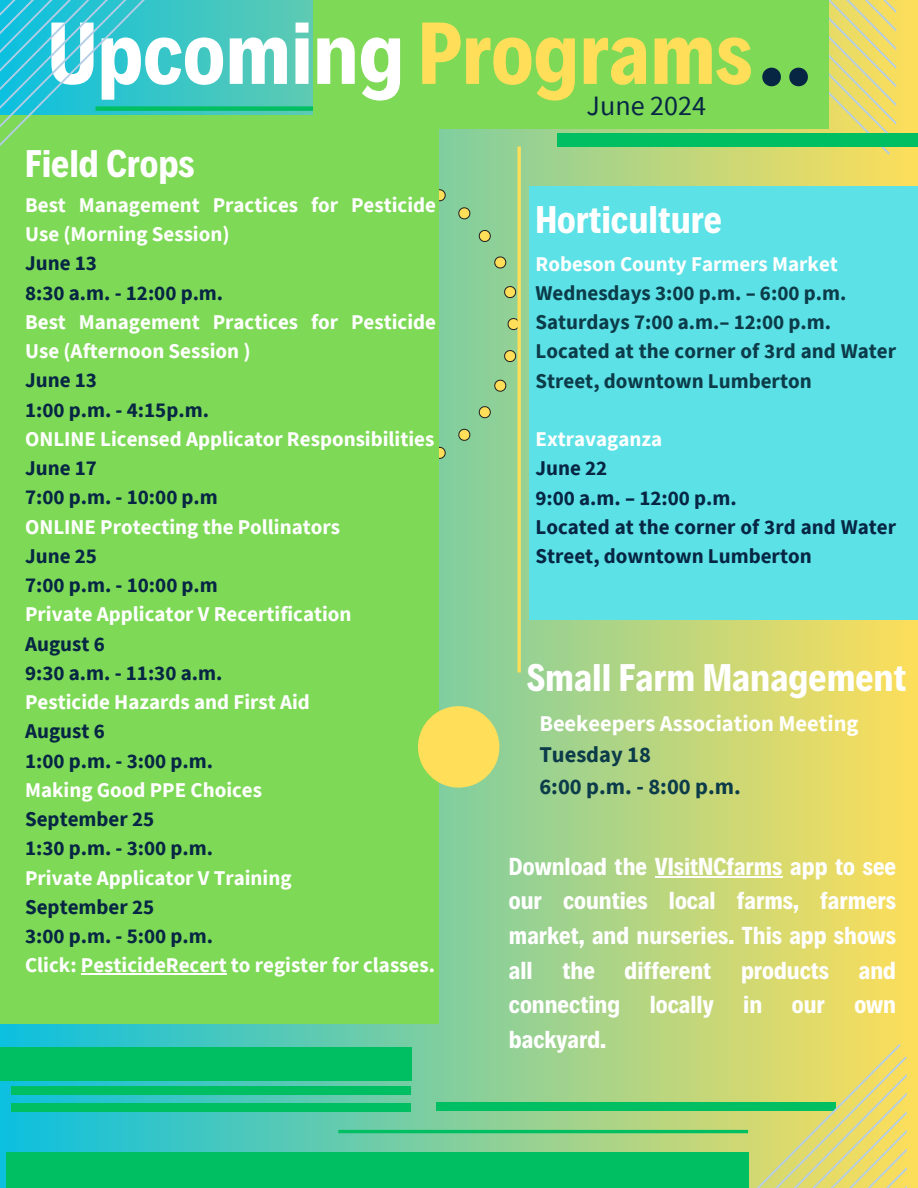
<style>
.page{position:relative;width:918px;height:1188px;background:#fff}
.page>*{position:absolute;margin:0;border:0;box-sizing:border-box;transform-origin:0 0}
.t1{font:700 88.8px "Decalotype";color:#fff}
.t2{font:700 39px "Decalotype";color:#fff}
.t3{font:28.05px "Source Sans Pro";color:#062644}
.t4{font:700 24.9px/34.7px "Decalotype";color:#fff;text-align:justify}
.t5{font:700 22.5px/31.5px "Source Sans Pro";color:#fff}
.t6{font:700 21px/29.2px "Source Sans Pro";color:#fff}
.t7{font:700 21px/29.2px "Source Sans Pro";color:#062644}
.t8{font:700 21px/29.2px "Source Sans Pro";color:#0c3b49}
.s1{color:#ffde59}
.s2{color:#0c3b49}
</style>
<div class="page">
<div style="left:0;top:0;width:918px;height:1188px;background:linear-gradient(to right,#08bfd8,#fdde5c)"></div>
<svg style="left:439px;top:447px;width:6px;height:12px"></svg>
<svg style="left:459px;top:429px;width:11px;height:12px"></svg>
<svg style="left:479px;top:407px;width:11px;height:11px"></svg>
<svg style="left:495px;top:380px;width:11px;height:11px"></svg>
<svg style="left:504px;top:350px;width:12px;height:12px"></svg>
<svg style="left:508px;top:318px;width:9px;height:12px"></svg>
<svg style="left:504px;top:286px;width:12px;height:12px"></svg>
<svg style="left:495px;top:257px;width:11px;height:11px"></svg>
<svg style="left:479px;top:230px;width:11px;height:12px"></svg>
<svg style="left:459px;top:208px;width:11px;height:11px"></svg>
<svg style="left:439px;top:190px;width:6px;height:11px"></svg>
<div style="left:0;top:115px;width:439px;height:909px;background:#7ed957"></div>
<div style="left:95px;top:106px;width:312px;height:5px;background:#00bf63"></div>
<div style="left:313px;top:0;width:516px;height:128px;background:#7ed957"></div>
<svg style="left:0;top:0;width:169px;height:146px"></svg>
<div style="left:557px;top:133px;width:361px;height:14px;background:#00bf63"></div>
<div style="left:530px;top:186px;width:388px;height:434px;background:#5ce1e6"></div>
<svg style="left:517px;top:146px;width:4px;height:526px;background:#eedb61"></svg>
<div style="left:436px;top:1102px;width:400px;height:9px;background:#00bf63"></div>
<svg style="left:720px;top:0;width:176px;height:154px"></svg>
<div style="left:418px;top:706px;width:81px;height:82px;background:#ffde59;border-radius:50%"></div>
<div style="left:0;top:1047px;width:411px;height:33px;background:#00bf63"></div>
<div style="left:12px;top:1087px;width:399px;height:8px;background:#00bf63"></div>
<div style="left:6px;top:1153px;width:742px;height:35px;background:#00bf63"></div>
<svg style="left:730px;top:1044px;width:177px;height:144px;background:#d0d770"></svg>
<div style="left:12px;top:1104px;width:399px;height:8px;background:#00bf63"></div>
<hr style="left:338px;top:1130px;width:410px;height:3px;background:#00bf63">
<hr style="left:655px;top:876px;width:128px;height:1px;background:#fff">
<hr style="left:81px;top:973px;width:146px;height:2px;background:#fff">
<p class="t1" style="left:48px;top:-6px;width:706px">Upcoming <span class="s1">Programs</span></p>
<h1 class="t3" style="left:587px;top:88px;width:121px">June 2024</h1>
<h3 class="t2" style="left:25px;top:137px;width:171px">Field Crops</h3>
<p class="t6" style="left:25px;top:190px;width:412px">Best Management Practices for Pesticide<br>Use (Morning Session)</p>
<p class="t7" style="left:25px;top:248px;width:73px">June 13</p>
<p class="t7" style="left:25px;top:277px;width:200px">8:30 a.m. - 12:00 p.m.</p>
<p class="t6" style="left:25px;top:307px;width:412px">Best Management Practices for Pesticide<br>Use (Afternoon Session )</p>
<p class="t7" style="left:25px;top:365px;width:73px">June 13</p>
<p class="t7" style="left:25px;top:394px;width:185px">1:00 p.m. - 4:15p.m.</p>
<p class="t6" style="left:25px;top:424px;width:411px">ONLINE Licensed Applicator Responsibilities</p>
<p class="t7" style="left:25px;top:453px;width:73px">June 17</p>
<p class="t7" style="left:25px;top:482px;width:194px">7:00 p.m. - 10:00 p.m</p>
<p class="t6" style="left:25px;top:511px;width:317px">ONLINE Protecting the Pollinators</p>
<p class="t7" style="left:25px;top:541px;width:73px">June 25</p>
<p class="t7" style="left:25px;top:570px;width:194px">7:00 p.m. - 10:00 p.m</p>
<p class="t6" style="left:25px;top:599px;width:328px">Private Applicator V Recertification</p>
<p class="t7" style="left:25px;top:628px;width:81px">August 6</p>
<p class="t7" style="left:25px;top:658px;width:199px">9:30 a.m. - 11:30 a.m.</p>
<h2 class="t6" style="left:25px;top:687px;width:286px">Pesticide Hazards and First Aid</h2>
<p class="t7" style="left:25px;top:716px;width:81px">August 6</p>
<h2 class="t7" style="left:25px;top:745px;width:190px">1:00 p.m. - 3:00 p.m.</h2>
<p class="t6" style="left:25px;top:775px;width:239px">Making Good PPE Choices</p>
<p class="t7" style="left:25px;top:804px;width:131px">September 25</p>
<p class="t7" style="left:25px;top:833px;width:190px">1:30 p.m. - 3:00 p.m.</p>
<p class="t6" style="left:25px;top:862px;width:268px">Private Applicator V Training</p>
<p class="t7" style="left:25px;top:892px;width:131px">September 25</p>
<p class="t7" style="left:25px;top:921px;width:190px">3:00 p.m. - 5:00 p.m.</p>
<p class="t6" style="left:25px;top:950px;width:411px">Click: PesticideRecert to register for classes.</p>
<p class="t2" style="left:535px;top:193px;width:188px">Horticulture</p>
<p class="t6" style="left:535px;top:248px;width:304px">Robeson County Farmers Market</p>
<p class="t8" style="left:535px;top:278px;width:312px">Wednesdays 3:00 p.m. – 6:00 p.m.</p>
<p class="t8" style="left:535px;top:307px;width:297px">Saturdays 7:00 a.m.– 12:00 p.m.</p>
<p class="t8" style="left:535px;top:336px;width:362px">Located at the corner of 3rd and Water<br>Street, downtown Lumberton</p>
<p class="t6" style="left:535px;top:424px;width:128px">Extravaganza</p>
<p class="t7" style="left:535px;top:453px;width:73px">June 22</p>
<p class="t7" style="left:535px;top:482px;width:203px">9:00 a.m. – 12:00 p.m.</p>
<p class="t7" style="left:535px;top:512px;width:362px">Located at the corner of 3rd and Water<br>Street, downtown Lumberton</p>
<p class="t2" style="left:527px;top:651px;width:381px">Small Farm Management</p>
<p class="t5" style="left:539px;top:707px;width:321px">Beekeepers Association Meeting<br><span class="s2">Tuesday 18<br>6:00 p.m. - 8:00 p.m.</span></p>
<p class="t4" style="left:509px;top:847px;width:389px">Download the VIsitNCfarms app to see our counties local farms, farmers market, and nurseries. This app shows all the different products and connecting locally in our own backyard.</p>
</div>
